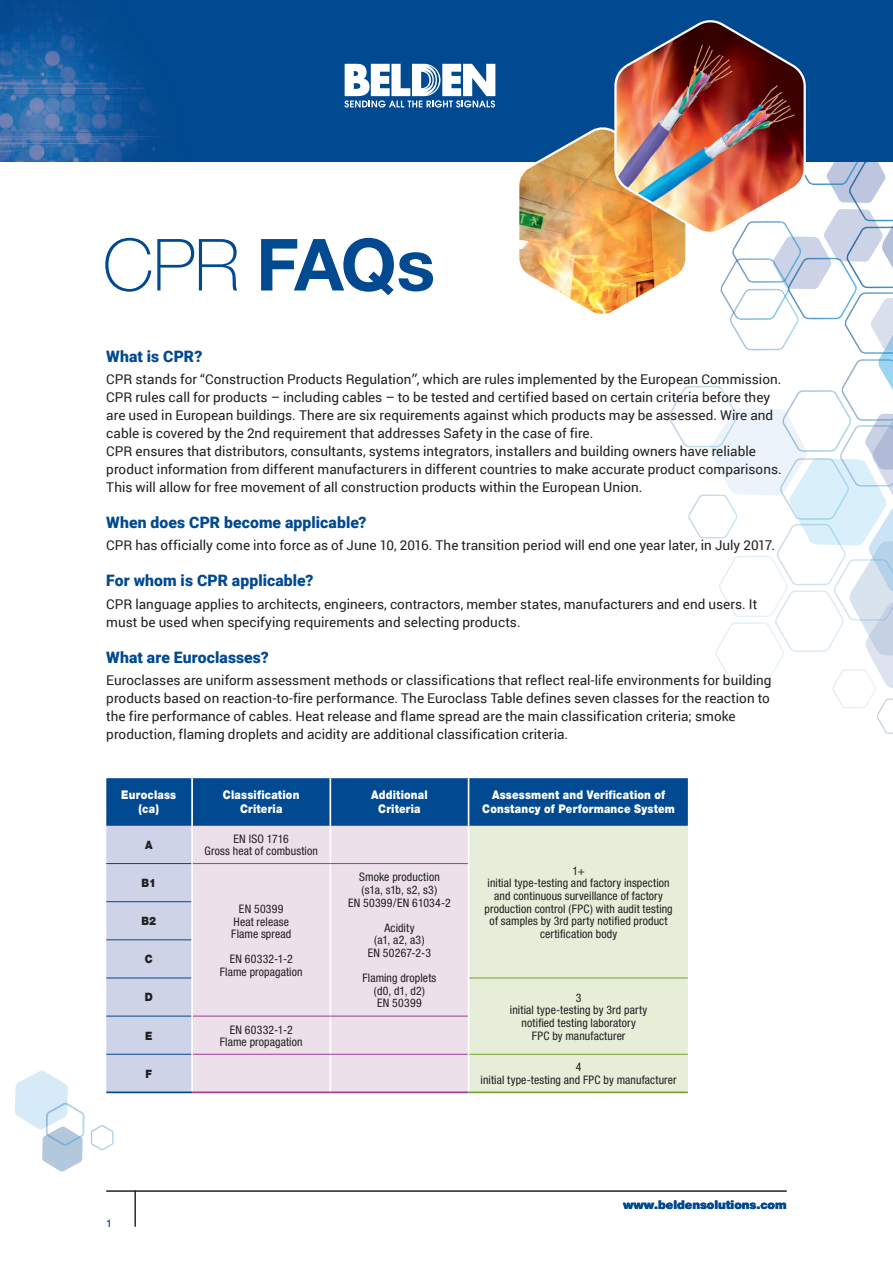
<style>
.page{position:relative;width:893px;height:1263px;background:#fff}
.page>*{position:absolute;margin:0;border:0;box-sizing:border-box;transform-origin:0 0}
.t1{font:700 72px "Helvetica Neue";color:#014990}
.t2{font:900 15.75px "Roboto";letter-spacing:.005em;color:#014990}
.t3{font:13.5px/18px "Roboto";color:#231f20}
.t4{font:900 12px/13.5px "Helvetica Neue";letter-spacing:.02em;color:#fff;text-align:center;scale:.87 1}
.t5{font:900 12px "Helvetica Neue";letter-spacing:-.005em;color:#014990}
.t6{font:condensed 11.7px/12.6px "Helvetica Neue";letter-spacing:.01em;color:#231f20;text-align:center}
.t7{font:900 11.55px "Helvetica Neue";color:#231f20;scale:.9 1}
.t8{font:300 10.5px "Helvetica Neue";color:#014990}
.s1{font-weight:100}
.s2{font-family:"Verdana"}
</style>
<div class="page">
<hr style="left:135px;top:1191px;width:1px;height:35px;background:#231f20">
<svg style="left:106px;top:1191px;width:29px;height:1px"></svg>
<hr style="left:135px;top:1191px;width:652px;height:1px;background:#231f20">
<div style="left:0;top:0;width:893px;height:162px;background:#014990"></div>
<svg style="left:344px;top:64px;width:151px;height:44px"></svg>
<img style="left:0;top:6px;width:159px;height:156px">
<svg style="left:106px;top:778px;width:582px;height:313px;background:#5c86b6"></svg>
<div style="left:193px;top:826px;width:275px;height:265px;background:#ece0eb"></div>
<div style="left:469px;top:826px;width:219px;height:265px;background:#e6edd8"></div>
<hr style="left:191px;top:778px;width:2px;height:48px;background:#fff">
<hr style="left:329px;top:778px;width:2px;height:48px;background:#fff">
<hr style="left:468px;top:778px;width:1px;height:48px;background:#fff">
<hr style="left:468px;top:826px;width:1px;height:37px;background:#fff">
<hr style="left:468px;top:863px;width:1px;height:39px;background:#fff">
<hr style="left:468px;top:902px;width:1px;height:38px;background:#fff">
<hr style="left:468px;top:940px;width:1px;height:38px;background:#fff">
<hr style="left:468px;top:978px;width:1px;height:38px;background:#fff">
<hr style="left:468px;top:1016px;width:1px;height:38px;background:#fff">
<hr style="left:468px;top:1054px;width:1px;height:37px;background:#fff">
<hr style="left:329px;top:826px;width:2px;height:37px;background:#fff">
<hr style="left:329px;top:864px;width:2px;height:38px;background:#fff">
<hr style="left:329px;top:902px;width:2px;height:38px;background:#fff">
<hr style="left:329px;top:940px;width:2px;height:38px;background:#fff">
<hr style="left:329px;top:978px;width:2px;height:38px;background:#fff">
<hr style="left:329px;top:1016px;width:2px;height:38px;background:#fff">
<hr style="left:329px;top:1055px;width:2px;height:36px;background:#fff">
<hr style="left:191px;top:826px;width:2px;height:37px;background:#fff">
<hr style="left:191px;top:863px;width:2px;height:39px;background:#fff">
<hr style="left:191px;top:902px;width:2px;height:38px;background:#fff">
<hr style="left:191px;top:940px;width:2px;height:38px;background:#fff">
<hr style="left:191px;top:978px;width:2px;height:38px;background:#fff">
<hr style="left:191px;top:1016px;width:2px;height:38px;background:#fff">
<hr style="left:191px;top:1054px;width:2px;height:37px;background:#fff">
<hr style="left:106px;top:1091px;width:86px;height:2px;background:#014990">
<hr style="left:192px;top:1091px;width:138px;height:2px;background:#9e3b96">
<hr style="left:330px;top:1091px;width:139px;height:2px;background:#9e3b96">
<hr style="left:469px;top:1091px;width:219px;height:2px;background:#78a22d">
<hr style="left:193px;top:863px;width:137px;height:1px;background:#9e3b96">
<hr style="left:330px;top:863px;width:138px;height:1px;background:#9e3b96">
<hr style="left:469px;top:977px;width:219px;height:1px;background:#78a22d">
<hr style="left:106px;top:863px;width:85px;height:1px;background:#014990">
<hr style="left:106px;top:901px;width:85px;height:1px;background:#014990">
<hr style="left:106px;top:939px;width:85px;height:1px;background:#014990">
<hr style="left:106px;top:977px;width:85px;height:1px;background:#014990">
<hr style="left:106px;top:1016px;width:85px;height:1px;background:#014990">
<hr style="left:106px;top:1054px;width:85px;height:1px;background:#014990">
<hr style="left:193px;top:1054px;width:137px;height:1px;background:#9e3b96">
<hr style="left:193px;top:1016px;width:137px;height:1px;background:#9e3b96">
<hr style="left:330px;top:1016px;width:138px;height:1px;background:#9e3b96">
<hr style="left:330px;top:1054px;width:138px;height:1px;background:#9e3b96">
<hr style="left:469px;top:1054px;width:219px;height:1px;background:#78a22d">
<svg style="left:519px;top:20px;width:374px;height:714px"></svg>
<svg style="left:15px;top:1070px;width:70px;height:102px"></svg>
<svg style="left:91px;top:1125px;width:23px;height:25px"></svg>
<h1 class="t1" style="left:103px;top:220px;width:334px"><span class="s1">CPR</span> FAQs</h1>
<p class="t2" style="left:106px;top:345px;width:98px">What is CPR?</p>
<p class="t3" style="left:106px;top:370px;width:677px">CPR stands for “Construction Products Regulation<span class="s2">”</span>, which are rules implemented by the European Commission.<br>CPR rules call for products – including cables – to be tested and certified based on certain criteria before they are used in European buildings. There are six requirements against which products may be assessed. Wire and cable is covered by the 2nd requirement that addresses Safety in the case of fire.<br>CPR ensures that distributors, consultants, systems integrators, installers and building owners have reliable product information from different manufacturers in different countries to make accurate product comparisons.<br>This will allow for free movement of all construction products within the European Union.</p>
<p class="t2" style="left:106px;top:511px;width:262px">When does CPR become applicable?</p>
<p class="t3" style="left:106px;top:536px;width:670px">CPR has officially come into force as of June 10, 2016. The transition period will end one year later, in July 2017.</p>
<p class="t2" style="left:106px;top:570px;width:209px">For whom is CPR applicable?</p>
<p class="t3" style="left:106px;top:594px;width:653px">CPR language applies to architects, engineers, contractors, member states, manufacturers and end users. It must be used when specifying requirements and selecting products.</p>
<p class="t2" style="left:106px;top:646px;width:164px">What are Euroclasses?</p>
<p class="t3" style="left:106px;top:670px;width:667px">Euroclasses are uniform assessment methods or classifications that reflect real-life environments for building products based on reaction-to-fire performance. The Euroclass Table defines seven classes for the reaction to the fire performance of cables. Heat release and flame spread are the main classification criteria; smoke production, flaming droplets and acidity are additional classification criteria.</p>
<p class="t4" style="left:121px;top:788px;width:65px">Euroclass (ca)</p>
<p class="t4" style="left:223px;top:788px;width:90px">Classification<br>Criteria</p>
<p class="t4" style="left:371px;top:788px;width:67px">Additional<br>Criteria</p>
<p class="t4" style="left:482px;top:788px;width:223px">Assessment and Verification of<br>Constancy of Performance System</p>
<p class="t7" style="left:145px;top:838px;width:10px">A</p>
<p class="t6" style="left:205px;top:832px;width:115px">EN ISO 1716<br>Gross heat of combustion</p>
<p class="t6" style="left:484px;top:864px;width:190px">1+<br>initial type-testing and factory inspection and continuous surveillance of factory production control (FPC) with audit testing of samples by 3rd party notified product certification body</p>
<p class="t6" style="left:348px;top:871px;width:104px">Smoke production (s1a, s1b, s2, s3)<br>EN 50399/EN 61034-2</p>
<p class="t6" style="left:368px;top:921px;width:65px">Acidity<br>(a1, a2, a3)<br>EN 50267-2-3</p>
<p class="t6" style="left:362px;top:972px;width:75px">Flaming droplets (d0, d1, d2)<br>EN 50399</p>
<p class="t7" style="left:142px;top:876px;width:17px">B1</p>
<p class="t6" style="left:231px;top:902px;width:62px">EN 50399<br>Heat release<br>Flame spread</p>
<p class="t6" style="left:220px;top:953px;width:84px">EN 60332-1-2<br>Flame propagation</p>
<p class="t7" style="left:141px;top:914px;width:18px">B2</p>
<p class="t7" style="left:145px;top:952px;width:10px">C</p>
<p class="t7" style="left:145px;top:990px;width:10px">D</p>
<p class="t6" style="left:510px;top:991px;width:139px">3<br>initial type-testing by 3rd party notified testing laboratory</p>
<p class="t7" style="left:145px;top:1028px;width:10px">E</p>
<p class="t6" style="left:532px;top:1029px;width:95px">FPC by manufacturer</p>
<p class="t6" style="left:220px;top:1023px;width:84px">EN 60332-1-2<br>Flame propagation</p>
<p class="t7" style="left:146px;top:1066px;width:9px">F</p>
<p class="t6" style="left:481px;top:1061px;width:198px">4<br>initial type-testing and FPC by manufacturer</p>
<p class="t8" style="left:106px;top:1216px;width:7px">1</p>
<p class="t5" style="left:623px;top:1197px;width:165px">www.beldensolutions.com</p>
</div>
